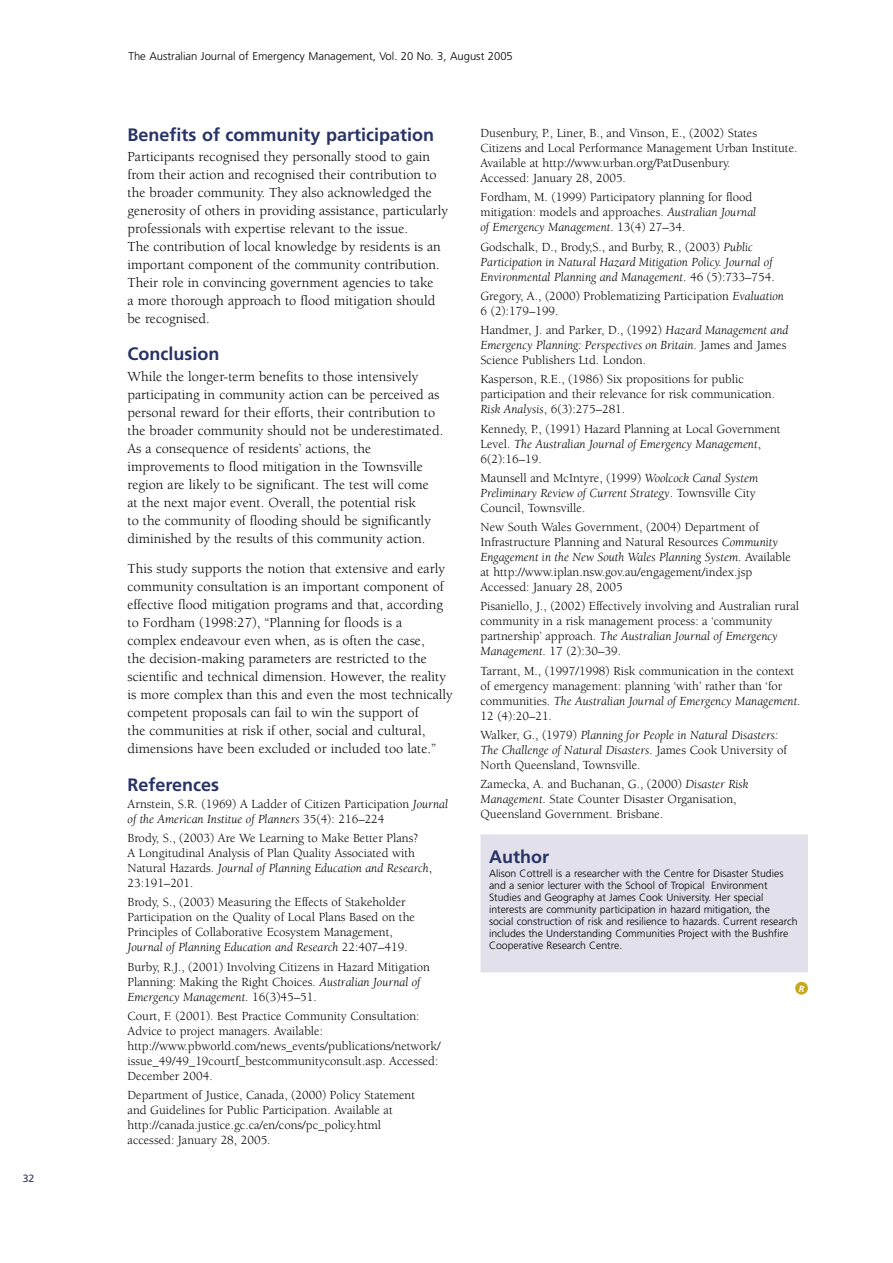
<style>
.page{position:relative;width:893px;height:1263px;background:#fff}
.page>*{position:absolute;margin:0;border:0;box-sizing:border-box;transform-origin:0 0}
.t1{font:700 18px "Frutiger";color:#283366}
.body{font:14.25px/18px "Berkeley";color:#000}
.refs{font:12.75px/15px "Berkeley";color:#000}
.refs-2{font:italic 12.75px/15px "Berkeley";color:#000}
.t2{font:300 11.25px "Frutiger";color:#000}
.author_credit{font:300 10.5px/12px "Frutiger";color:#000}
.t3{font:10.5px "Frutiger";color:#283366}
.t4{font:italic 700 9px "Frutiger";color:#fff}
.s1{font-style:italic}
.s2{font-style:normal}
</style>
<div class="page">
<div style="left:480px;top:834px;width:328px;height:138px;background:#e2e1eb"></div>
<div style="left:795px;top:982px;width:13px;height:12px;background:#c6a819;border-radius:50%"></div>
<p class="t3" style="left:23px;top:1172px;width:13px">32</p>
<p class="t2" style="left:128px;top:49px;width:386px">The Australian Journal of Emergency Management, Vol. 20 No. 3, August 2005</p>
<p class="t1" style="left:128px;top:124px;width:308px">Benefits of community participation</p>
<p class="body" style="left:128px;top:148px;width:322px">Participants recognised they personally stood to gain from their action and recognised their contribution to the broader community. They also acknowledged the generosity of others in providing assistance, particularly professionals with expertise relevant to the issue.<br>The contribution of local knowledge by residents is an important component of the community contribution.<br>Their role in convincing government agencies to take<br>a more thorough approach to flood mitigation should be recognised.</p>
<p class="t1" style="left:128px;top:344px;width:93px">Conclusion</p>
<p class="body" style="left:128px;top:367px;width:317px">While the longer-term benefits to those intensively participating in community action can be perceived as personal reward for their efforts, their contribution to the broader community should not be underestimated.<br>As a consequence of residents’ actions, the improvements to flood mitigation in the Townsville region are likely to be significant. The test will come<br>at the next major event. Overall, the potential risk<br>to the community of flooding should be significantly diminished by the results of this community action.</p>
<p class="body" style="left:128px;top:560px;width:327px">This study supports the notion that extensive and early community consultation is an important component of effective flood mitigation programs and that, according to Fordham (1998:27), “Planning for floods is a complex endeavour even when, as is often the case,<br>the decision-making parameters are restricted to the scientific and technical dimension. However, the reality is more complex than this and even the most technically competent proposals can fail to win the support of<br>the communities at risk if other, social and cultural, dimensions have been excluded or included too late.”</p>
<p class="t1" style="left:128px;top:774px;width:93px">References</p>
<p class="refs" style="left:128px;top:796px;width:322px">Arnstein, S.R. (1969) A Ladder of Citizen Participation <span class="s1">Journal of the American Institue of Planners</span> 35(4): 216–224</p>
<p class="refs" style="left:128px;top:831px;width:306px">Brody, S., (2003) Are We Learning to Make Better Plans?<br>A Longitudinal Analysis of Plan Quality Associated with Natural Hazards. <span class="s1">Journal of Planning Education and Research</span>, 23:191–201.</p>
<p class="refs" style="left:128px;top:895px;width:289px">Brody, S., (2003) Measuring the Effects of Stakeholder Participation on the Quality of Local Plans Based on the Principles of Collaborative Ecosystem Management, <span class="s1">Journal of Planning Education and Research</span> 22:407–419.</p>
<p class="refs" style="left:128px;top:959px;width:304px">Burby, R.J., (2001) Involving Citizens in Hazard Mitigation<br>Planning: Making the Right Choices. <span class="s1">Australian Journal of<br>Emergency Management</span>. 16(3)45–51.</p>
<p class="refs" style="left:128px;top:1008px;width:314px">Court, F. (2001). Best Practice Community Consultation:<br>Advice to project managers. Available: http://www.pbworld.com/news_events/publications/network/ issue_49/49_19courtf_bestcommunityconsult.asp. Accessed:<br>December 2004.</p>
<p class="refs" style="left:128px;top:1088px;width:289px">Department of Justice, Canada, (2000) Policy Statement and Guidelines for Public Participation. Available at http://canada.justice.gc.ca/en/cons/pc_policy.html accessed: January 28, 2005.</p>
<p class="refs" style="left:480px;top:126px;width:318px">Dusenbury, P., Liner, B., and Vinson, E., (2002) States Citizens and Local Performance Management Urban Institute.<br>Available at http://www.urban.org/PatDusenbury.<br>Accessed: January 28, 2005.</p>
<p class="refs" style="left:480px;top:190px;width:277px">Fordham, M. (1999) Participatory planning for flood mitigation: models and approaches. <span class="s1">Australian Journal of Emergency Management</span>. 13(4) 27–34.</p>
<p class="refs-2" style="left:480px;top:239px;width:296px"><span class="s2">Godschalk, D., Brody,S., and Burby, R., (2003)</span> Public<br>Participation in Natural Hazard Mitigation Policy. Journal of<br>Environmental Planning and Management<span class="s2">. 46 (5):733–754.</span></p>
<p class="refs" style="left:480px;top:289px;width:305px">Gregory, A., (2000) Problematizing Participation <span class="s1">Evaluation<br></span>6 (2):179–199.</p>
<p class="refs" style="left:480px;top:323px;width:309px">Handmer, J. and Parker, D., (1992) <span class="s1">Hazard Management and<br>Emergency Planning: Perspectives on Britain</span>. James and James<br>Science Publishers Ltd. London.</p>
<p class="refs" style="left:480px;top:372px;width:296px">Kasperson, R.E., (1986) Six propositions for public participation and their relevance for risk communication.<br><span class="s1">Risk Analysis</span>, 6(3):275–281.</p>
<p class="refs" style="left:480px;top:421px;width:302px">Kennedy, P., (1991) Hazard Planning at Local Government<br>Level. <span class="s1">The Australian Journal of Emergency Management</span>,<br>6(2):16–19.</p>
<p class="refs" style="left:480px;top:471px;width:279px">Maunsell and McIntyre, (1999) <span class="s1">Woolcock Canal System<br>Preliminary Review of Current Strategy</span>. Townsville City<br>Council, Townsville.</p>
<p class="refs" style="left:480px;top:520px;width:312px">New South Wales Government, (2004) Department of Infrastructure Planning and Natural Resources <span class="s1">Community Engagement in the New South Wales Planning System</span>. Available at http://www.iplan.nsw.gov.au/engagement/index.jsp Accessed: January 28, 2005</p>
<p class="refs" style="left:480px;top:599px;width:320px">Pisaniello, J., (2002) Effectively involving and Australian rural community in a risk management process: a ‘community partnership’ approach. <span class="s1">The Australian Journal of Emergency Management</span>. 17 (2):30–39.</p>
<p class="refs" style="left:480px;top:663px;width:322px">Tarrant, M., (1997/1998) Risk communication in the context of emergency management: planning ‘with’ rather than ‘for communities. <span class="s1">The Australian Journal of Emergency Management</span>.<br>12 (4):20–21.</p>
<p class="refs-2" style="left:480px;top:728px;width:308px"><span class="s2">Walker, G., (1979)</span> Planning for People in Natural Disasters:<br>The Challenge of Natural Disasters<span class="s2">. James Cook University of<br>North Queensland, Townsville.</span></p>
<p class="refs" style="left:480px;top:777px;width:269px">Zamecka, A. and Buchanan, G., (2000) <span class="s1">Disaster Risk<br>Management</span>. State Counter Disaster Organisation,<br>Queensland Government. Brisbane.</p>
<p class="t1" style="left:489px;top:846px;width:61px">Author</p>
<p class="author_credit" style="left:489px;top:868px;width:310px">Alison Cottrell is a researcher with the Centre for Disaster Studies and a senior lecturer with the School of Tropical Environment Studies and Geography at James Cook University. Her special interests are community participation in hazard mitigation, the<br>social construction of risk and resilience to hazards. Current research includes the Understanding Communities Project with the Bushfire Cooperative Research Centre.</p>
<p class="t4" style="left:799px;top:983px;width:7px">R</p>
</div>
